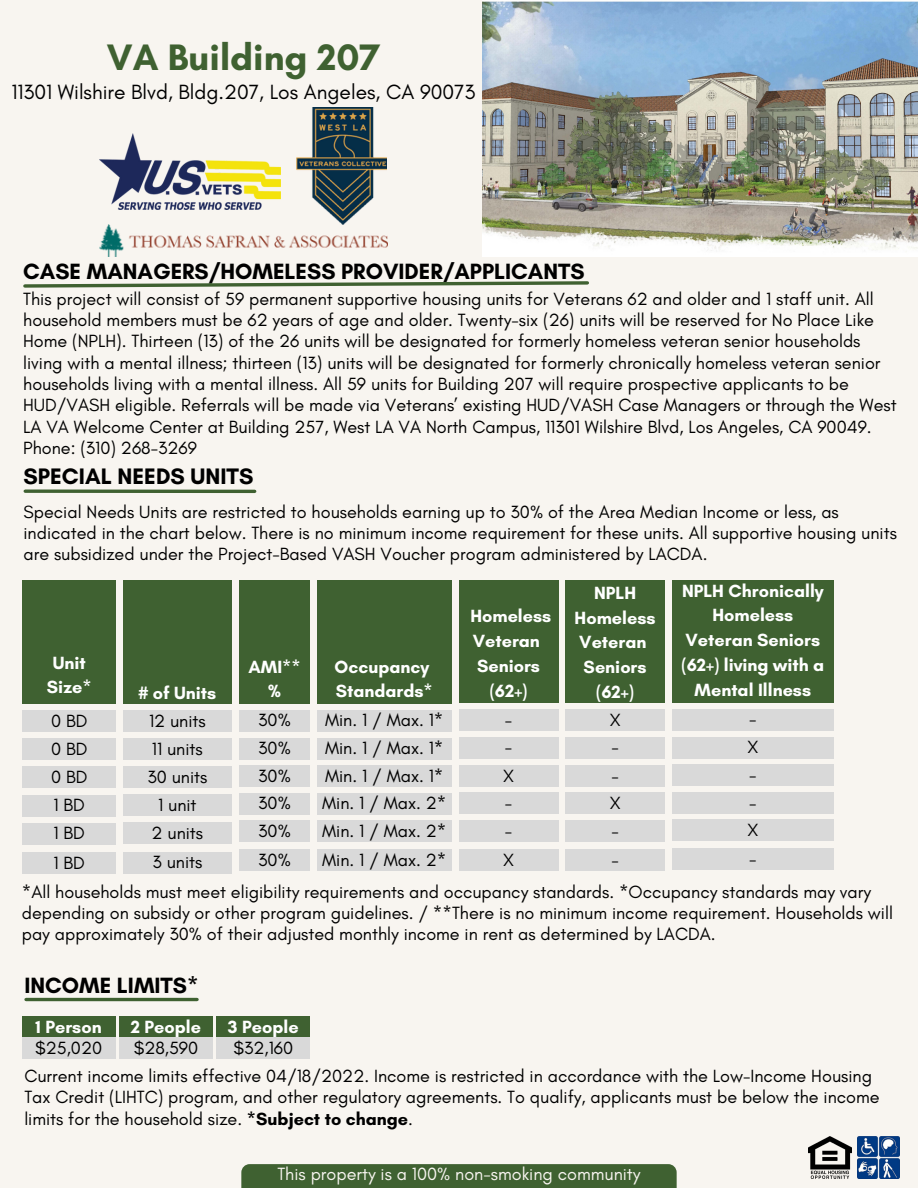
<style>
.page{position:relative;width:918px;height:1188px;background:#f8f5f0}
.page>*{position:absolute;margin:0;border:0;box-sizing:border-box;transform-origin:0 0}
.t1{font:700 37.5px "Glacial Indifference";color:#3f6131}
.t2{font:700 22.8px "Glacial Indifference";color:#000}
.t3{font:700 22.5px "Glacial Indifference";color:#000}
.t4{font:21px "Glacial Indifference";color:#000}
.t5{font:18px/21.3px "Glacial Indifference";color:#000}
.t6{font:700 18px/24.8px "Glacial Indifference";color:#fff;text-align:center}
.t7{font:18px "Glacial Indifference";color:#f8f5f0}
.s1{font-weight:700}
</style>
<div class="page">
<img style="left:483px;top:0;width:435px;height:256px">
<svg style="left:23px;top:281px;width:566px;height:7px"></svg>
<div style="left:241px;top:1164px;width:436px;height:24px;background:#3f6131"></div>
<img style="left:858px;top:1137px;width:41px;height:42px">
<img style="left:808px;top:1137px;width:43px;height:42px">
<hr style="left:25px;top:490px;width:230px;height:3px;background:#3f6131">
<hr style="left:26px;top:998px;width:171px;height:3px;background:#3f6131">
<div style="left:22px;top:1016px;width:93px;height:22px;background:#3f6131"></div>
<div style="left:22px;top:1038px;width:93px;height:21px;background:#d9d9d9"></div>
<div style="left:119px;top:1016px;width:94px;height:22px;background:#3f6131"></div>
<div style="left:119px;top:1038px;width:94px;height:21px;background:#d9d9d9"></div>
<div style="left:217px;top:1016px;width:93px;height:22px;background:#3f6131"></div>
<div style="left:217px;top:1038px;width:93px;height:21px;background:#d9d9d9"></div>
<div style="left:23px;top:710px;width:93px;height:22px;background:#d9d9d9"></div>
<div style="left:123px;top:711px;width:109px;height:21px;background:#d9d9d9"></div>
<div style="left:23px;top:739px;width:93px;height:21px;background:#d9d9d9"></div>
<div style="left:123px;top:739px;width:109px;height:21px;background:#d9d9d9"></div>
<div style="left:23px;top:767px;width:93px;height:21px;background:#d9d9d9"></div>
<div style="left:123px;top:767px;width:109px;height:21px;background:#d9d9d9"></div>
<div style="left:23px;top:795px;width:93px;height:21px;background:#d9d9d9"></div>
<div style="left:123px;top:795px;width:109px;height:21px;background:#d9d9d9"></div>
<div style="left:23px;top:823px;width:93px;height:21px;background:#d9d9d9"></div>
<div style="left:123px;top:823px;width:109px;height:21px;background:#d9d9d9"></div>
<div style="left:23px;top:852px;width:93px;height:22px;background:#d9d9d9"></div>
<div style="left:123px;top:852px;width:109px;height:21px;background:#d9d9d9"></div>
<div style="left:23px;top:581px;width:93px;height:123px;background:#3f6131"></div>
<div style="left:123px;top:580px;width:109px;height:124px;background:#3f6131"></div>
<div style="left:317px;top:580px;width:135px;height:124px;background:#3f6131"></div>
<div style="left:459px;top:580px;width:99px;height:123px;background:#3f6131"></div>
<div style="left:239px;top:580px;width:71px;height:124px;background:#3f6131"></div>
<div style="left:565px;top:580px;width:100px;height:123px;background:#3f6131"></div>
<div style="left:672px;top:580px;width:162px;height:123px;background:#3f6131"></div>
<div style="left:239px;top:710px;width:71px;height:21px;background:#d9d9d9"></div>
<div style="left:239px;top:738px;width:71px;height:21px;background:#d9d9d9"></div>
<div style="left:239px;top:765px;width:71px;height:22px;background:#d9d9d9"></div>
<div style="left:239px;top:793px;width:71px;height:21px;background:#d9d9d9"></div>
<div style="left:239px;top:820px;width:71px;height:22px;background:#d9d9d9"></div>
<div style="left:239px;top:850px;width:71px;height:21px;background:#d9d9d9"></div>
<div style="left:317px;top:710px;width:135px;height:21px;background:#d9d9d9"></div>
<div style="left:459px;top:710px;width:99px;height:21px;background:#d9d9d9"></div>
<div style="left:565px;top:710px;width:100px;height:21px;background:#d9d9d9"></div>
<div style="left:672px;top:709px;width:162px;height:21px;background:#d9d9d9"></div>
<div style="left:317px;top:738px;width:135px;height:21px;background:#d9d9d9"></div>
<div style="left:459px;top:738px;width:99px;height:21px;background:#d9d9d9"></div>
<div style="left:565px;top:738px;width:100px;height:21px;background:#d9d9d9"></div>
<div style="left:672px;top:737px;width:162px;height:21px;background:#d9d9d9"></div>
<div style="left:317px;top:765px;width:135px;height:22px;background:#d9d9d9"></div>
<div style="left:459px;top:765px;width:99px;height:21px;background:#d9d9d9"></div>
<div style="left:565px;top:765px;width:100px;height:21px;background:#d9d9d9"></div>
<div style="left:672px;top:765px;width:162px;height:21px;background:#d9d9d9"></div>
<div style="left:317px;top:793px;width:135px;height:21px;background:#d9d9d9"></div>
<div style="left:459px;top:793px;width:99px;height:21px;background:#d9d9d9"></div>
<div style="left:565px;top:793px;width:100px;height:21px;background:#d9d9d9"></div>
<div style="left:672px;top:792px;width:162px;height:21px;background:#d9d9d9"></div>
<div style="left:317px;top:820px;width:135px;height:22px;background:#d9d9d9"></div>
<div style="left:459px;top:820px;width:99px;height:21px;background:#d9d9d9"></div>
<div style="left:565px;top:820px;width:100px;height:21px;background:#d9d9d9"></div>
<div style="left:672px;top:820px;width:162px;height:21px;background:#d9d9d9"></div>
<div style="left:317px;top:850px;width:135px;height:21px;background:#d9d9d9"></div>
<div style="left:459px;top:849px;width:99px;height:21px;background:#d9d9d9"></div>
<div style="left:565px;top:849px;width:100px;height:21px;background:#d9d9d9"></div>
<div style="left:672px;top:849px;width:162px;height:21px;background:#d9d9d9"></div>
<img style="left:99px;top:224px;width:288px;height:33px">
<img style="left:296px;top:107px;width:90px;height:117px">
<img style="left:99px;top:133px;width:182px;height:77px">
<h1 class="t1" style="left:107px;top:34px;width:275px">VA Building 207</h1>
<p class="t4" style="left:11px;top:79px;width:466px">11301 Wilshire Blvd, Bldg.207, Los Angeles, CA 90073</p>
<p class="t3" style="left:23px;top:257px;width:563px">CASE MANAGERS/HOMELESS PROVIDER/APPLICANTS</p>
<p class="t5" style="left:23px;top:288px;width:875px">This project will consist of 59 permanent supportive housing units for Veterans 62 and older and 1 staff unit. All household members must be 62 years of age and older. Twenty-six (26) units will be reserved for No Place Like Home (NPLH). Thirteen (13) of the 26 units will be designated for formerly homeless veteran senior households living with a mental illness; thirteen (13) units will be designated for formerly chronically homeless veteran senior households living with a mental illness. All 59 units for Building 207 will require prospective applicants to be HUD/VASH eligible. Referrals will be made via Veterans’ existing HUD/VASH Case Managers or through the West LA VA Welcome Center at Building 257, West LA VA North Campus, 11301 Wilshire Blvd, Los Angeles, CA 90049.<br>Phone: (310) 268-3269</p>
<p class="t2" style="left:24px;top:462px;width:231px">SPECIAL NEEDS UNITS</p>
<p class="t5" style="left:24px;top:501px;width:875px">Special Needs Units are restricted to households earning up to 30% of the Area Median Income or less, as indicated in the chart below. There is no minimum income requirement for these units. All supportive housing units are subsidized under the Project-Based VASH Voucher program administered by LACDA.</p>
<p class="t6" style="left:47px;top:650px;width:46px">Unit<br>Size*</p>
<p class="t6" style="left:138px;top:680px;width:79px"># of Units</p>
<p class="t5" style="left:51px;top:710px;width:38px">0 BD</p>
<p class="t5" style="left:149px;top:710px;width:58px">12 units</p>
<p class="t5" style="left:51px;top:738px;width:38px">0 BD</p>
<p class="t5" style="left:152px;top:738px;width:52px">11 units</p>
<p class="t5" style="left:51px;top:766px;width:38px">0 BD</p>
<p class="t5" style="left:147px;top:766px;width:61px">30 units</p>
<p class="t5" style="left:54px;top:794px;width:33px">1 BD</p>
<p class="t5" style="left:158px;top:794px;width:40px">1 unit</p>
<p class="t5" style="left:54px;top:822px;width:33px">1 BD</p>
<p class="t5" style="left:152px;top:822px;width:53px">2 units</p>
<p class="t5" style="left:54px;top:852px;width:33px">1 BD</p>
<p class="t5" style="left:152px;top:851px;width:51px">3 units</p>
<p class="t6" style="left:249px;top:654px;width:54px">AMI** %</p>
<p class="t5" style="left:258px;top:706px;width:34px;line-height:27.6px;text-align:justify">30% 30% 30% 30% 30%</p>
<p class="t5" style="left:258px;top:849px;width:34px">30%</p>
<p class="t6" style="left:335px;top:654px;width:100px;text-align:left">Occupancy<br>Standards*</p>
<p class="t6" style="left:470px;top:604px;width:82px">Homeless<br>Veteran<br>Seniors (62+)</p>
<p class="t6" style="left:575px;top:580px;width:82px">NPLH<br>Homeless<br>Veteran<br>Seniors (62+)</p>
<p class="t6" style="left:682px;top:578px;width:144px">NPLH Chronically<br>Homeless<br>Veteran Seniors (62+) living with a<br>Mental Illness</p>
<p class="t5" style="left:325px;top:709px;width:120px">Min. 1 / Max. 1*</p>
<p class="t5" style="left:505px;top:709px;width:9px">-</p>
<p class="t5" style="left:610px;top:709px;width:12px">X</p>
<p class="t5" style="left:749px;top:708px;width:9px">-</p>
<p class="t5" style="left:325px;top:737px;width:120px">Min. 1 / Max. 1*</p>
<p class="t5" style="left:505px;top:736px;width:9px">-</p>
<p class="t5" style="left:611px;top:736px;width:9px">-</p>
<p class="t5" style="left:747px;top:736px;width:12px">X</p>
<p class="t5" style="left:325px;top:765px;width:120px">Min. 1 / Max. 1*</p>
<p class="t5" style="left:503px;top:765px;width:12px">X</p>
<p class="t5" style="left:611px;top:765px;width:9px">-</p>
<p class="t5" style="left:749px;top:764px;width:9px">-</p>
<p class="t5" style="left:322px;top:792px;width:126px">Min. 1 / Max. 2*</p>
<p class="t5" style="left:505px;top:792px;width:9px">-</p>
<p class="t5" style="left:610px;top:792px;width:12px">X</p>
<p class="t5" style="left:749px;top:792px;width:9px">-</p>
<p class="t5" style="left:322px;top:820px;width:126px">Min. 1 / Max. 2*</p>
<p class="t5" style="left:505px;top:820px;width:9px">-</p>
<p class="t5" style="left:611px;top:820px;width:9px">-</p>
<p class="t5" style="left:747px;top:819px;width:12px">X</p>
<p class="t5" style="left:322px;top:849px;width:126px">Min. 1 / Max. 2*</p>
<p class="t5" style="left:503px;top:849px;width:12px">X</p>
<p class="t5" style="left:611px;top:849px;width:9px">-</p>
<p class="t5" style="left:749px;top:848px;width:9px">-</p>
<p class="t5" style="left:22px;top:881px;width:873px">*All households must meet eligibility requirements and occupancy standards. *Occupancy standards may vary depending on subsidy or other program guidelines. / **There is no minimum income requirement. Households will pay approximately 30% of their adjusted monthly income in rent as determined by LACDA.</p>
<p class="t3" style="left:24px;top:971px;width:176px">INCOME LIMITS*</p>
<p class="t6" style="left:36px;top:1014px;width:68px">1 Person</p>
<p class="t5" style="left:35px;top:1037px;width:68px">$25,020</p>
<p class="t6" style="left:228px;top:1014px;width:72px">3 People</p>
<p class="t5" style="left:24px;top:1033px;width:849px;line-height:28px;text-indent:209px">$32,160<br>Current income limits effective 04/18/2022. Income is restricted in accordance with the Low-Income Housing</p>
<p class="t5" style="left:24px;top:1086px;width:857px">Tax Credit (LIHTC) program, and other regulatory agreements. To qualify, applicants must be below the income limits for the household size. <span class="s1">*Subject to change</span>.</p>
<p class="t6" style="left:131px;top:1014px;width:72px">2 People</p>
<p class="t5" style="left:134px;top:1037px;width:66px">$28,590</p>
<p class="t7" style="left:277px;top:1163px;width:365px">This property is a 100% non-smoking community</p>
</div>
